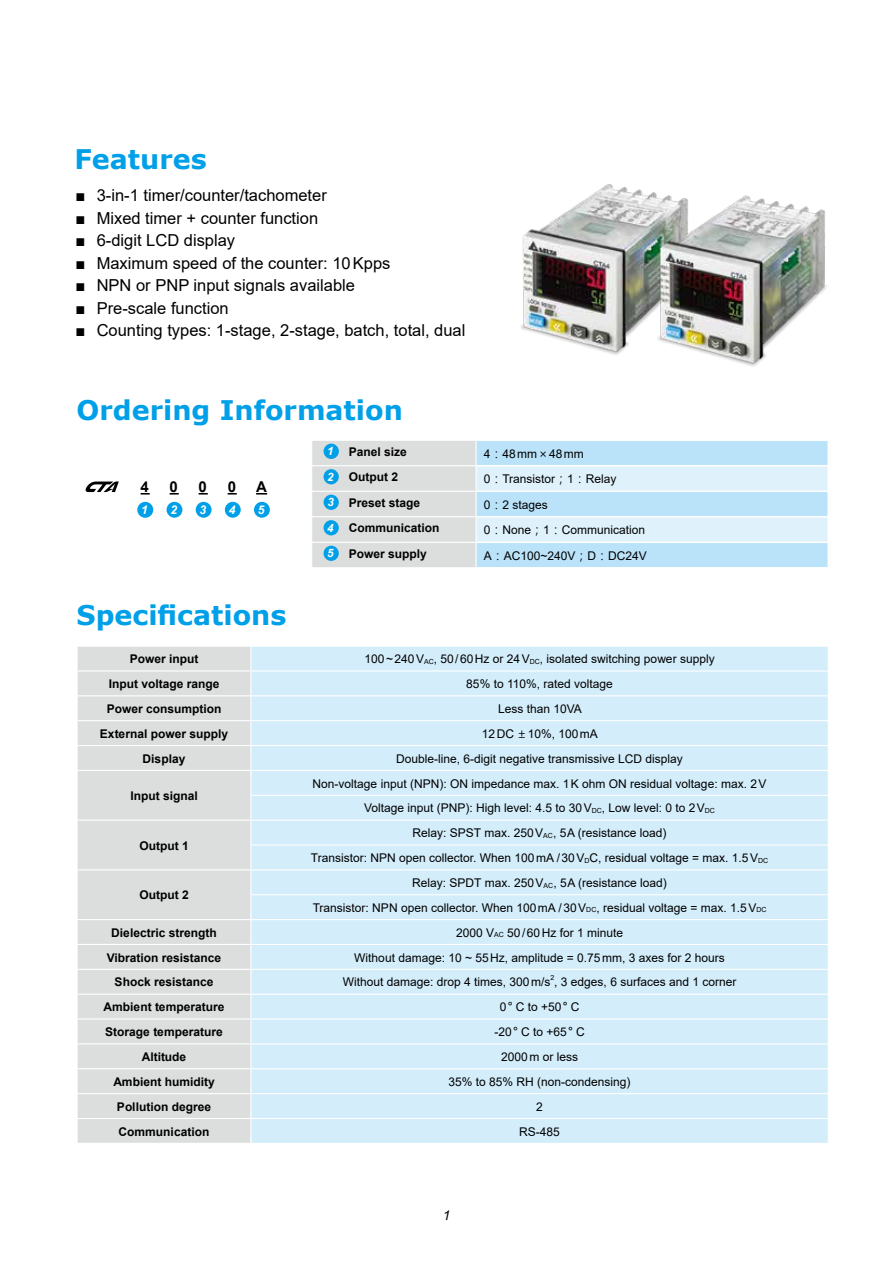
<style>
.page{position:relative;width:893px;height:1263px;background:#fff}
.page>*{position:absolute;margin:0;border:0;box-sizing:border-box;transform-origin:0 0}
.t1{font:700 27px "Verdana";color:#00a0e9}
.t2{font:16.5px "Arial";color:#000}
.t3{font:700 15px "Arial";color:#000}
.t4{font:italic 13.5px "Arial";color:#000}
.t5{font:12px/24.9px "Arial";color:#000;text-align:center}
.t6{font:700 12px "Arial";color:#000}
.t7{font:italic 700 12px "Arial";color:#fff}
.t8{font:italic 700 11.55px "Arial";color:#fff}
.t9{font:7.05px "Arial";color:#000}
.s1{font-family:"Microsoft Jheng Hei"}
.s2{font-size:7.05px}
</style>
<div class="page">
<div style="left:78px;top:647px;width:172px;height:496px;background:#dcdddd"></div>
<div style="left:251px;top:647px;width:577px;height:496px;background:#d3edfb"></div>
<svg style="left:77px;top:647px;width:1px;height:496px"></svg>
<hr style="left:77px;top:670px;width:174px;height:1px;background:#fff">
<hr style="left:77px;top:695px;width:174px;height:1px;background:#fff">
<hr style="left:77px;top:720px;width:174px;height:1px;background:#fff">
<hr style="left:77px;top:745px;width:174px;height:1px;background:#fff">
<hr style="left:77px;top:770px;width:174px;height:1px;background:#fff">
<hr style="left:77px;top:819px;width:174px;height:2px;background:#fff">
<hr style="left:77px;top:869px;width:174px;height:1px;background:#fff">
<hr style="left:77px;top:919px;width:174px;height:1px;background:#fff">
<hr style="left:77px;top:944px;width:174px;height:1px;background:#fff">
<hr style="left:77px;top:969px;width:174px;height:1px;background:#fff">
<hr style="left:77px;top:994px;width:174px;height:1px;background:#fff">
<hr style="left:77px;top:1018px;width:174px;height:1px;background:#fff">
<hr style="left:77px;top:1043px;width:174px;height:1px;background:#fff">
<hr style="left:77px;top:1068px;width:174px;height:1px;background:#fff">
<hr style="left:77px;top:1093px;width:174px;height:1px;background:#fff">
<hr style="left:77px;top:1118px;width:174px;height:1px;background:#fff">
<svg style="left:250px;top:647px;width:1px;height:496px"></svg>
<hr style="left:251px;top:670px;width:578px;height:1px;background:#fff">
<hr style="left:251px;top:695px;width:578px;height:1px;background:#fff">
<hr style="left:251px;top:720px;width:578px;height:1px;background:#fff">
<hr style="left:251px;top:745px;width:578px;height:1px;background:#fff">
<hr style="left:251px;top:770px;width:578px;height:1px;background:#fff">
<hr style="left:250px;top:795px;width:579px;height:1px;background:#fff">
<hr style="left:251px;top:819px;width:578px;height:2px;background:#fff">
<hr style="left:250px;top:844px;width:579px;height:1px;background:#fff">
<hr style="left:251px;top:869px;width:578px;height:1px;background:#fff">
<hr style="left:250px;top:894px;width:579px;height:1px;background:#fff">
<hr style="left:251px;top:919px;width:578px;height:1px;background:#fff">
<hr style="left:251px;top:944px;width:578px;height:1px;background:#fff">
<hr style="left:251px;top:969px;width:578px;height:1px;background:#fff">
<hr style="left:251px;top:994px;width:578px;height:1px;background:#fff">
<hr style="left:251px;top:1018px;width:578px;height:1px;background:#fff">
<hr style="left:251px;top:1043px;width:578px;height:1px;background:#fff">
<hr style="left:251px;top:1068px;width:578px;height:1px;background:#fff">
<hr style="left:251px;top:1093px;width:578px;height:1px;background:#fff">
<hr style="left:251px;top:1118px;width:578px;height:1px;background:#fff">
<svg style="left:86px;top:481px;width:33px;height:11px"></svg>
<div style="left:137px;top:502px;width:16px;height:16px;background:#00a0e9;border-radius:50%"></div>
<div style="left:167px;top:502px;width:15px;height:16px;background:#00a0e9;border-radius:50%"></div>
<div style="left:196px;top:502px;width:16px;height:16px;background:#00a0e9;border-radius:50%"></div>
<div style="left:225px;top:502px;width:16px;height:16px;background:#00a0e9;border-radius:50%"></div>
<div style="left:254px;top:502px;width:16px;height:16px;background:#00a0e9;border-radius:50%"></div>
<svg style="left:312px;top:441px;width:516px;height:126px;background:#d0e6f1"></svg>
<hr style="left:475px;top:441px;width:2px;height:24px;background:#fff">
<hr style="left:475px;top:466px;width:2px;height:25px;background:#fff">
<hr style="left:475px;top:492px;width:2px;height:24px;background:#fff">
<hr style="left:475px;top:517px;width:2px;height:25px;background:#fff">
<hr style="left:475px;top:543px;width:2px;height:24px;background:#fff">
<hr style="left:311px;top:465px;width:166px;height:1px;background:#fff">
<hr style="left:311px;top:491px;width:166px;height:1px;background:#fff">
<hr style="left:311px;top:516px;width:166px;height:1px;background:#fff">
<hr style="left:311px;top:542px;width:166px;height:1px;background:#fff">
<div style="left:324px;top:444px;width:15px;height:15px;background:#00a0e9;border-radius:50%"></div>
<div style="left:324px;top:469px;width:15px;height:15px;background:#00a0e9;border-radius:50%"></div>
<div style="left:324px;top:495px;width:15px;height:15px;background:#00a0e9;border-radius:50%"></div>
<div style="left:324px;top:520px;width:15px;height:15px;background:#00a0e9;border-radius:50%"></div>
<div style="left:324px;top:546px;width:15px;height:15px;background:#00a0e9;border-radius:50%"></div>
<img style="left:521px;top:185px;width:306px;height:181px">
<h1 class="t1" style="left:74px;top:140px;width:134px">Features</h1>
<h2 class="t2" style="left:75px;top:184px;width:253px"><span class="s1">■</span> 3-in-1 timer/counter/tachometer</h2>
<h2 class="t2" style="left:75px;top:206px;width:244px"><span class="s1">■</span> Mixed timer + counter function</h2>
<h2 class="t2" style="left:75px;top:229px;width:161px"><span class="s1">■</span> 6-digit LCD display</h2>
<h2 class="t2" style="left:75px;top:251px;width:316px"><span class="s1">■</span> Maximum speed of the counter: 10 Kpps</h2>
<h2 class="t2" style="left:75px;top:274px;width:281px"><span class="s1">■</span> NPN or PNP input signals available</h2>
<h2 class="t2" style="left:75px;top:296px;width:155px"><span class="s1">■</span> Pre-scale function</h2>
<h2 class="t2" style="left:75px;top:319px;width:391px"><span class="s1">■</span> Counting types: 1-stage, 2-stage, batch, total, dual</h2>
<h1 class="t1" style="left:77px;top:391px;width:328px">Ordering Information</h1>
<p class="t3" style="left:141px;top:477px;width:10px">4</p>
<p class="t3" style="left:170px;top:477px;width:10px">0</p>
<p class="t3" style="left:199px;top:477px;width:10px">0</p>
<p class="t3" style="left:228px;top:477px;width:10px">0</p>
<p class="t3" style="left:256px;top:477px;width:12px">A</p>
<p class="t7" style="left:141px;top:502px;width:8px">1</p>
<p class="t7" style="left:170px;top:502px;width:8px">2</p>
<p class="t7" style="left:200px;top:502px;width:8px">3</p>
<p class="t7" style="left:229px;top:502px;width:8px">4</p>
<p class="t7" style="left:258px;top:502px;width:8px">5</p>
<h1 class="t1" style="left:77px;top:596px;width:211px">Specifications</h1>
<p class="t8" style="left:327px;top:444px;width:8px">1</p>
<p class="t6" style="left:349px;top:443px;width:60px">Panel size</p>
<p class="t5" style="left:484px;top:441px;width:102px">4<span class="s1">：</span>48 mm <span class="s1">×</span> 48 mm</p>
<p class="t8" style="left:327px;top:469px;width:8px">2</p>
<p class="t6" style="left:349px;top:469px;width:51px">Output 2</p>
<p class="t5" style="left:484px;top:466px;width:134px">0<span class="s1">：</span>Transistor<span class="s1">；</span>1<span class="s1">：</span>Relay</p>
<p class="t8" style="left:327px;top:495px;width:8px">3</p>
<p class="t6" style="left:349px;top:494px;width:73px">Preset stage</p>
<p class="t5" style="left:484px;top:492px;width:66px">0<span class="s1">：</span>2 stages</p>
<p class="t8" style="left:327px;top:520px;width:8px">4</p>
<p class="t6" style="left:349px;top:520px;width:92px">Communication</p>
<p class="t5" style="left:484px;top:517px;width:163px">0<span class="s1">：</span>None<span class="s1">；</span>1<span class="s1">：</span>Communication</p>
<p class="t8" style="left:327px;top:546px;width:8px">5</p>
<p class="t6" style="left:349px;top:545px;width:80px">Power supply</p>
<p class="t5" style="left:484px;top:543px;width:165px">A<span class="s1">：</span>AC100~240V<span class="s1">；</span>D<span class="s1">：</span>DC24V</p>
<p class="t6" style="left:130px;top:650px;width:70px">Power input</p>
<p class="t5" style="left:364px;top:646px;width:352px">100 ~ 240 V<span class="s2">AC</span>, 50 / 60 Hz or 24 V<span class="s2">DC</span>, isolated switching power supply</p>
<p class="t6" style="left:109px;top:675px;width:112px">Input voltage range</p>
<p class="t5" style="left:466px;top:671px;width:148px">85% to 110%, rated voltage</p>
<p class="t6" style="left:107px;top:700px;width:116px">Power consumption</p>
<p class="t5" style="left:498px;top:696px;width:85px">Less than 10VA</p>
<p class="t6" style="left:100px;top:725px;width:130px">External power supply</p>
<p class="t5" style="left:482px;top:721px;width:118px">12 DC <span class="s1">±</span> 10%, 100 mA</p>
<p class="t6" style="left:143px;top:750px;width:44px">Display</p>
<p class="t5" style="left:396px;top:746px;width:288px">Double-line, 6-digit negative transmissive LCD display</p>
<p class="t6" style="left:130px;top:787px;width:69px">Input signal</p>
<p class="t5" style="left:313px;top:771px;width:455px">Non-voltage input (NPN): ON impedance max. 1 K ohm ON residual voltage: max. 2 V<br>Voltage input (PNP): High level: 4.5 to 30 V<span class="s2">DC</span>, Low level: 0 to 2 V<span class="s2">DC</span></p>
<p class="t6" style="left:139px;top:837px;width:51px">Output 1</p>
<p class="t6" style="left:139px;top:887px;width:51px">Output 2</p>
<p class="t5" style="left:311px;top:820px;width:459px">Relay: SPST max. 250 V<span class="s2">AC</span>, 5 A (resistance load)<br>Transistor: NPN open collector. When 100 mA / 30 V<span class="s2">D</span>C, residual voltage = max. 1.5 V<span class="s2">DC</span></p>
<p class="t5" style="left:313px;top:870px;width:455px">Relay: SPDT max. 250 V<span class="s2">AC</span>, 5 A (resistance load)<br>Transistor: NPN open collector. When 100 mA / 30 V<span class="s2">DC</span>, residual voltage = max. 1.5 V<span class="s2">DC</span></p>
<p class="t6" style="left:111px;top:924px;width:107px">Dielectric strength</p>
<p class="t5" style="left:456px;top:920px;width:168px">2000 V<span class="s2">AC</span> 50 / 60 Hz for 1 minute</p>
<p class="t6" style="left:107px;top:949px;width:116px">Vibration resistance</p>
<p class="t5" style="left:354px;top:945px;width:372px">Without damage: 10 ~ 55 Hz, amplitude = 0.75 mm, 3 axes for 2 hours</p>
<p class="t6" style="left:115px;top:974px;width:100px">Shock resistance</p>
<p class="t5" style="left:343px;top:970px;width:395px">Without damage: drop 4 times, 300 m/s , 3 edges, 6 surfaces and 1 corner</p>
<p class="t9" style="left:550px;top:973px;width:5px">2</p>
<p class="t6" style="left:104px;top:999px;width:122px">Ambient temperature</p>
<p class="t5" style="left:500px;top:994px;width:81px">0 <span class="s1">°</span> C to +50 <span class="s1">°</span> C</p>
<p class="t6" style="left:105px;top:1023px;width:119px">Storage temperature</p>
<p class="t5" style="left:494px;top:1019px;width:92px">-20 <span class="s1">°</span> C to +65 <span class="s1">°</span> C</p>
<p class="t6" style="left:142px;top:1048px;width:46px">Altitude</p>
<p class="t5" style="left:501px;top:1044px;width:78px">2000 m or less</p>
<p class="t6" style="left:113px;top:1073px;width:103px">Ambient humidity</p>
<p class="t5" style="left:448px;top:1069px;width:184px">35% to 85% RH (non-condensing)</p>
<p class="t6" style="left:117px;top:1098px;width:96px">Pollution degree</p>
<p class="t5" style="left:536px;top:1094px;width:8px">2</p>
<p class="t6" style="left:119px;top:1123px;width:92px">Communication</p>
<p class="t5" style="left:519px;top:1119px;width:42px">RS-485</p>
<p class="t4" style="left:443px;top:1206px;width:9px">1</p>
</div>
